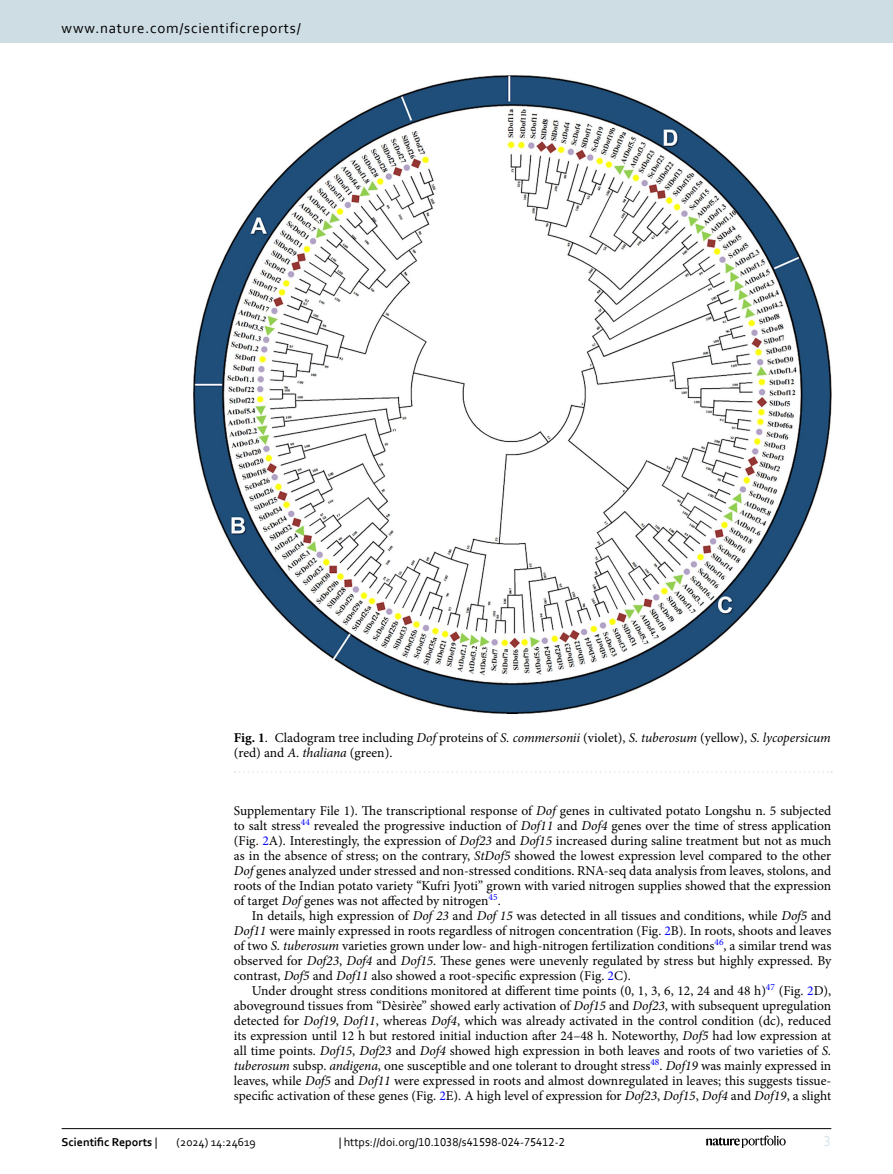
<style>
.page{position:relative;width:893px;height:1174px;background:#fff}
.page>*{position:absolute;margin:0;border:0;box-sizing:border-box;transform-origin:0 0}
.t1{font:15px "Corbel";letter-spacing:.05em;color:#000}
.t2{font:15px "Corbel";color:#d9e4eb}
.Body_Text_Indent{font:13.5px/15px "Minion Pro";color:#000;text-align:justify}
.Body_Text{font:13.5px/15px "Minion Pro";letter-spacing:-.005em;color:#000;text-align:justify}
.Figure_Caption{font:13.5px/15px "Minion Pro";color:#000}
.t3{font:12px "Corbel";color:#000}
.t4{font:700 12px "Corbel";color:#000}
.s1{font-weight:700}
.s2{font-style:italic}
.s3{color:#00f}
.s4{font-weight:400}
</style>
<div class="page">
<img style="left:194px;top:76px;width:637px;height:638px">
<svg style="left:235px;top:771px;width:597px;height:1px"></svg>
<hr style="left:62px;top:1128px;width:769px;height:1px;background:#000">
<svg style="left:706px;top:1135px;width:80px;height:12px"></svg>
<div style="left:0;top:0;width:893px;height:43px;background:#cedde4"></div>
<p class="t1" style="left:62px;top:18px;width:241px">www.nature.com/scientificreports/</p>
<p class="Figure_Caption" style="left:234px;top:730px;width:599px"><span class="s1">Fig. 1</span>. Cladogram tree including <span class="s2">Dof</span> proteins of <span class="s2">S. commersonii</span> (violet), <span class="s2">S. tuberosum</span> (yellow), <span class="s2">S. lycopersicum </span>(red) and <span class="s2">A. thaliana</span> (green).</p>
<p class="Body_Text" style="left:234px;top:803px;width:599px">Supplementary File 1). The transcriptional response of <span class="s2">Dof</span> genes in cultivated potato Longshu n. 5 subjected to salt stress<sup>44</sup> revealed the progressive induction of <span class="s2">Dof11</span> and <span class="s2">Dof4</span> genes over the time of stress application (Fig. <span class="s3">2</span>A). Interestingly, the expression of <span class="s2">Dof23</span> and <span class="s2">Dof15</span> increased during saline treatment but not as much as in the absence of stress; on the contrary, <span class="s2">StDof5</span> showed the lowest expression level compared to the other <span class="s2">Dof</span> genes analyzed under stressed and non-stressed conditions. RNA-seq data analysis from leaves, stolons, and roots of the Indian potato variety “Kufri Jyoti” grown with varied nitrogen supplies showed that the expression of target <span class="s2">Dof</span> genes was not affected by nitrogen<sup>45</sup>.</p>
<p class="Body_Text_Indent" style="left:234px;top:908px;width:599px;text-indent:18px">In details, high expression of <span class="s2">Dof 23</span> and <span class="s2">Dof 15</span> was detected in all tissues and conditions, while <span class="s2">Dof5</span> and <span class="s2">Dof11</span> were mainly expressed in roots regardless of nitrogen concentration (Fig. <span class="s3">2</span>B). In roots, shoots and leaves of two <span class="s2">S. tuberosum</span> varieties grown under low- and high-nitrogen fertilization conditions<sup>46</sup>, a similar trend was observed for <span class="s2">Dof23</span>, <span class="s2">Dof4</span> and <span class="s2">Dof15</span>. These genes were unevenly regulated by stress but highly expressed. By contrast, <span class="s2">Dof5</span> and <span class="s2">Dof11</span> also showed a root-specific expression (Fig. <span class="s3">2</span>C).</p>
<p class="Body_Text_Indent" style="left:234px;top:983px;width:599px;text-indent:18px">Under drought stress conditions monitored at different time points (0, 1, 3, 6, 12, 24 and 48 h)<sup>47</sup> (Fig. <span class="s3">2</span>D), aboveground tissues from “Dèsirèe” showed early activation of <span class="s2">Dof15</span> and <span class="s2">Dof23</span>, with subsequent upregulation detected for <span class="s2">Dof19</span>, <span class="s2">Dof11</span>, whereas <span class="s2">Dof4</span>, which was already activated in the control condition (dc), reduced its expression until 12 h but restored initial induction after 24–48 h. Noteworthy, <span class="s2">Dof5</span> had low expression at all time points. <span class="s2">Dof15</span>, <span class="s2">Dof23</span> and <span class="s2">Dof4</span> showed high expression in both leaves and roots of two varieties of <span class="s2">S. tuberosum</span> subsp. <span class="s2">andigena</span>, one susceptible and one tolerant to drought stress<sup>48</sup>. <span class="s2">Dof19</span> was mainly expressed in leaves, while <span class="s2">Dof5</span> and <span class="s2">Dof11</span> were expressed in roots and almost downregulated in leaves; this suggests tissue&shy;specific activation of these genes (Fig. <span class="s3">2</span>E). A high level of expression for <span class="s2">Dof23</span>, <span class="s2">Dof15</span>, <span class="s2">Dof4</span> and <span class="s2">Dof19</span>, a slight</p>
<p class="t4" style="left:62px;top:1134px;width:97px">Scientific Reports <span class="s4">|</span></p>
<p class="t3" style="left:177px;top:1134px;width:81px">(2024) 14:24619</p>
<p class="t3" style="left:339px;top:1134px;width:228px">| https://doi.org/10.1038/s41598-024-75412-2</p>
<p class="t2" style="left:824px;top:1132px;width:9px">3</p>
</div>
